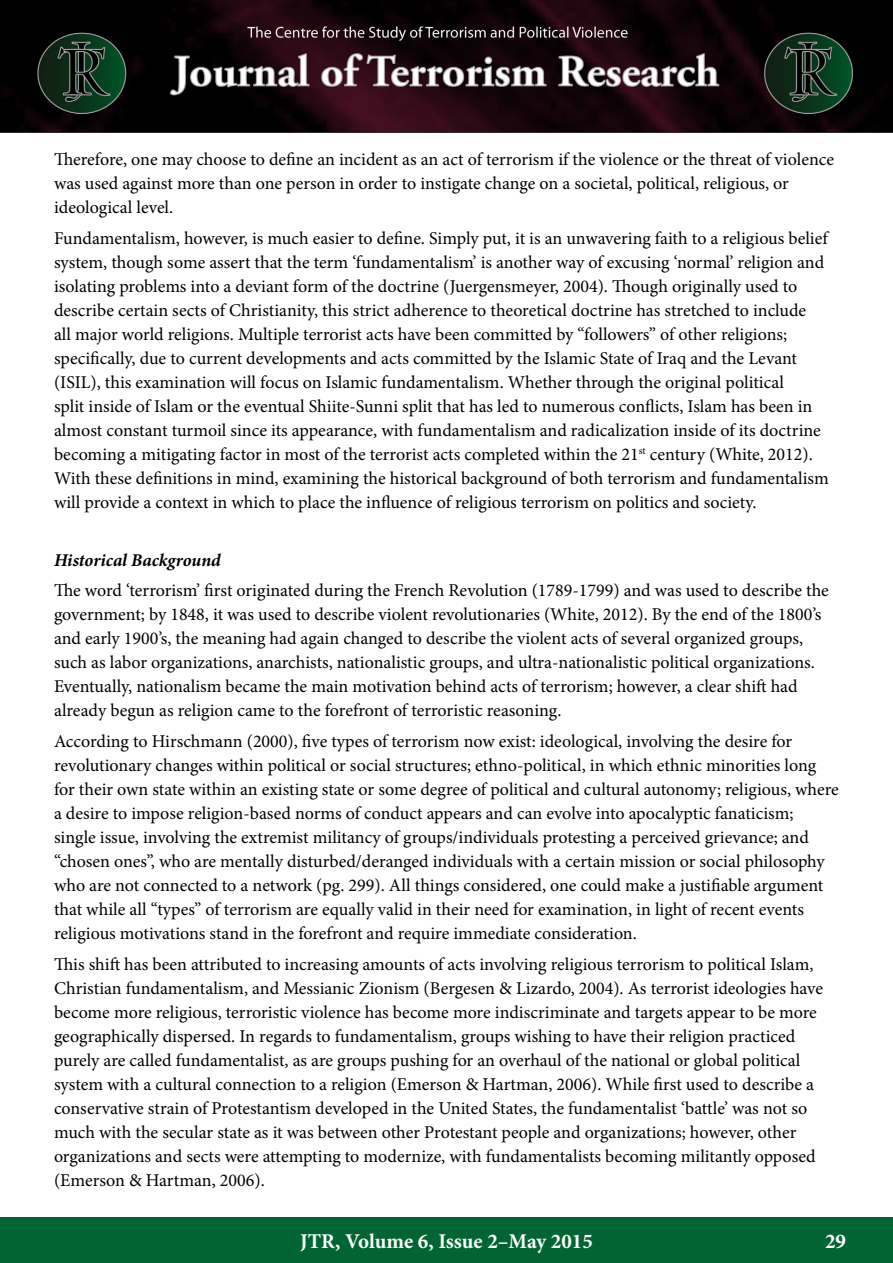
<style>
.page{position:relative;width:893px;height:1263px;background:#fff}
.page>*{position:absolute;margin:0;border:0;box-sizing:border-box;transform-origin:0 0}
.t1{font:700 21px "Minion Pro";color:#fff}
.t2{font:18px/24px "Minion Pro";color:#000}
.t3{font:italic 700 18px "Minion Pro";letter-spacing:-.005em;color:#000}
</style>
<div class="page">
<div style="left:0;top:1217px;width:893px;height:46px;background:#006533"></div>
<img style="left:0;top:0;width:893px;height:133px">
<p class="t2" style="left:54px;top:147px;width:782px">Therefore, one may choose to define an incident as an act of terrorism if the violence or the threat of violence was used against more than one person in order to instigate change on a societal, political, religious, or ideological level.</p>
<p class="t2" style="left:54px;top:226px;width:776px">Fundamentalism, however, is much easier to define. Simply put, it is an unwavering faith to a religious belief system, though some assert that the term ‘fundamentalism’ is another way of excusing ‘normal’ religion and isolating problems into a deviant form of the doctrine (Juergensmeyer, 2004). Though originally used to describe certain sects of Christianity, this strict adherence to theoretical doctrine has stretched to include<br>all major world religions. Multiple terrorist acts have been committed by “followers” of other religions; specifically, due to current developments and acts committed by the Islamic State of Iraq and the Levant (ISIL), this examination will focus on Islamic fundamentalism. Whether through the original political<br>split inside of Islam or the eventual Shiite-Sunni split that has led to numerous conflicts, Islam has been in almost constant turmoil since its appearance, with fundamentalism and radicalization inside of its doctrine becoming a mitigating factor in most of the terrorist acts completed within the 21<sup>st</sup> century (White, 2012).<br>With these definitions in mind, examining the historical background of both terrorism and fundamentalism will provide a context in which to place the influence of religious terrorism on politics and society.</p>
<p class="t3" style="left:54px;top:547px;width:168px">Historical Background</p>
<p class="t2" style="left:54px;top:579px;width:776px">The word ‘terrorism’ first originated during the French Revolution (1789-1799) and was used to describe the government; by 1848, it was used to describe violent revolutionaries (White, 2012). By the end of the 1800’s and early 1900’s, the meaning had again changed to describe the violent acts of several organized groups, such as labor organizations, anarchists, nationalistic groups, and ultra-nationalistic political organizations.<br>Eventually, nationalism became the main motivation behind acts of terrorism; however, a clear shift had already begun as religion came to the forefront of terroristic reasoning.</p>
<p class="t2" style="left:54px;top:729px;width:786px">According to Hirschmann (2000), five types of terrorism now exist: ideological, involving the desire for revolutionary changes within political or social structures; ethno-political, in which ethnic minorities long for their own state within an existing state or some degree of political and cultural autonomy; religious, where a desire to impose religion-based norms of conduct appears and can evolve into apocalyptic fanaticism; single issue, involving the extremist militancy of groups/individuals protesting a perceived grievance; and “chosen ones”, who are mentally disturbed/deranged individuals with a certain mission or social philosophy who are not connected to a network (pg. 299). All things considered, one could make a justifiable argument that while all “types” of terrorism are equally valid in their need for examination, in light of recent events religious motivations stand in the forefront and require immediate consideration.</p>
<p class="t2" style="left:54px;top:952px;width:771px">This shift has been attributed to increasing amounts of acts involving religious terrorism to political Islam, Christian fundamentalism, and Messianic Zionism (Bergesen &amp; Lizardo, 2004). As terrorist ideologies have become more religious, terroristic violence has become more indiscriminate and targets appear to be more geographically dispersed. In regards to fundamentalism, groups wishing to have their religion practiced purely are called fundamentalist, as are groups pushing for an overhaul of the national or global political system with a cultural connection to a religion (Emerson &amp; Hartman, 2006). While first used to describe a conservative strain of Protestantism developed in the United States, the fundamentalist ‘battle’ was not so much with the secular state as it was between other Protestant people and organizations; however, other organizations and sects were attempting to modernize, with fundamentalists becoming militantly opposed (Emerson &amp; Hartman, 2006).</p>
<p class="t1" style="left:300px;top:1226px;width:294px">JTR, Volume 6, Issue 2–May 2015</p>
<p class="t1" style="left:825px;top:1226px;width:22px">29</p>
</div>
